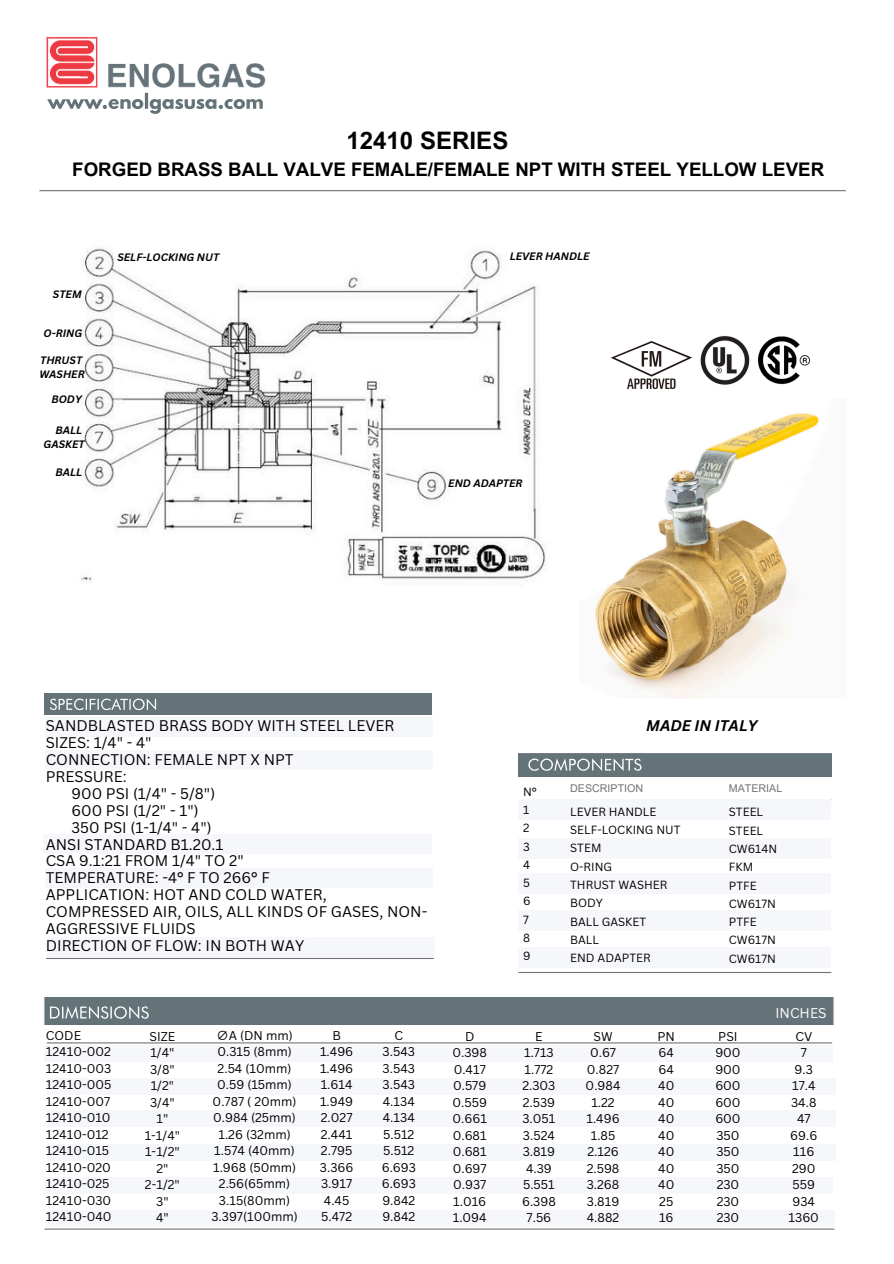
<style>
.page{position:relative;width:894px;height:1264px;background:#fff}
.page>*{position:absolute;margin:0;border:0;box-sizing:border-box;transform-origin:0 0}
.t1{font:700 24px "Arial MT Pro";color:#000}
.t2{font:700 18.75px "Arial MT Pro";color:#000}
.t3{font:15px "Canva Sans";color:#000}
.t4{font:italic 700 15px "Canva Sans";color:#000}
.t5{font:13.8px "Canva Sans";color:#fff}
.t6{font:12.3px/16.5px "Canva Sans";color:#000;text-align:center}
.t7{font:11.55px/18.3px "Canva Sans";color:#000}
.t8{font:10.65px "Arial MT Pro";color:#737373}
.t9{font:italic 700 10.5px "Canva Sans";color:#000}
.s1{font-family:"Noto Sans CJ Ksc"}
</style>
<div class="page">
<img style="left:46px;top:37px;width:220px;height:56px">
<img style="left:47px;top:93px;width:216px;height:16px">
<img style="left:80px;top:247px;width:466px;height:335px">
<hr style="left:39px;top:190px;width:806px;height:1px;background:#737373">
<div style="left:44px;top:997px;width:790px;height:27px;background:#647378"></div>
<img style="left:50px;top:1006px;width:99px;height:12px">
<div style="left:45px;top:1044px;width:787px;height:17px;background:#f6f7fb"></div>
<div style="left:47px;top:1077px;width:788px;height:17px;background:#f6f7fb"></div>
<div style="left:47px;top:1110px;width:788px;height:17px;background:#f6f7fb"></div>
<div style="left:47px;top:1144px;width:788px;height:16px;background:#f6f7fb"></div>
<div style="left:45px;top:1177px;width:787px;height:17px;background:#f6f7fb"></div>
<div style="left:46px;top:1210px;width:788px;height:17px;background:#f6f7fb"></div>
<hr style="left:47px;top:1042px;width:784px;height:1px;background:#737373">
<hr style="left:45px;top:1228px;width:789px;height:1px;background:#737373">
<img style="left:595px;top:413px;width:224px;height:286px">
<div style="left:45px;top:693px;width:387px;height:21px;background:#647378"></div>
<img style="left:50px;top:698px;width:106px;height:12px">
<div style="left:45px;top:750px;width:387px;height:19px;background:#f6f7fb"></div>
<hr style="left:46px;top:957px;width:387px;height:2px;background:#737373">
<div style="left:45px;top:717px;width:387px;height:19px;background:#f6f7fb"></div>
<div style="left:518px;top:753px;width:313px;height:23px;background:#647378"></div>
<hr style="left:518px;top:971px;width:313px;height:2px;background:#737373">
<img style="left:528px;top:758px;width:113px;height:13px">
<div style="left:518px;top:799px;width:313px;height:21px;background:#f6f7fb"></div>
<div style="left:518px;top:838px;width:313px;height:20px;background:#f6f7fb"></div>
<div style="left:518px;top:873px;width:313px;height:20px;background:#f6f7fb"></div>
<div style="left:518px;top:910px;width:313px;height:20px;background:#f6f7fb"></div>
<div style="left:518px;top:947px;width:313px;height:21px;background:#f6f7fb"></div>
<div style="left:44px;top:835px;width:388px;height:19px;background:#f6f7fb"></div>
<div style="left:45px;top:868px;width:387px;height:19px;background:#f6f7fb"></div>
<div style="left:47px;top:937px;width:387px;height:19px;background:#f6f7fb"></div>
<img style="left:611px;top:341px;width:81px;height:48px">
<img style="left:700px;top:335px;width:50px;height:50px">
<img style="left:757px;top:336px;width:54px;height:49px">
<p class="t1" style="left:346px;top:131px;width:163px">12410 SERIES</p>
<p class="t2" style="left:72px;top:163px;width:753px">FORGED BRASS BALL VALVE FEMALE/FEMALE NPT WITH STEEL YELLOW LEVER</p>
<p class="t9" style="left:53px;top:287px;width:30px">STEM</p>
<p class="t9" style="left:44px;top:326px;width:40px">O-RING</p>
<p class="t9" style="left:40px;top:352px;width:44px">THRUST</p>
<h5 class="t9" style="left:39px;top:366px;width:47px">WASHER</h5>
<p class="t9" style="left:51px;top:392px;width:32px">BODY</p>
<p class="t9" style="left:55px;top:423px;width:28px">BALL</p>
<p class="t9" style="left:44px;top:437px;width:43px">GASKET</p>
<h5 class="t9" style="left:55px;top:464px;width:28px">BALL</h5>
<h3 class="t9" style="left:117px;top:249px;width:103px">SELF-LOCKING NUT</h3>
<p class="t9" style="left:509px;top:249px;width:81px">LEVER HANDLE</p>
<h5 class="t9" style="left:448px;top:476px;width:76px">END ADAPTER</h5>
<p class="t3" style="left:46px;top:715px;width:350px">SANDBLASTED BRASS BODY WITH STEEL LEVER</p>
<p class="t3" style="left:46px;top:732px;width:107px">SIZES: 1/4" - 4"</p>
<p class="t3" style="left:46px;top:749px;width:249px">CONNECTION: FEMALE NPT X NPT</p>
<p class="t3" style="left:46px;top:766px;width:82px">PRESSURE:</p>
<p class="t3" style="left:71px;top:782px;width:145px">900 PSI (1/4" - 5/8")</p>
<p class="t3" style="left:71px;top:799px;width:128px">600 PSI (1/2" - 1")</p>
<p class="t3" style="left:71px;top:816px;width:141px">350 PSI (1-1/4" - 4")</p>
<p class="t3" style="left:46px;top:833px;width:179px">ANSI STANDARD B1.20.1</p>
<p class="t3" style="left:46px;top:850px;width:199px">CSA 9.1:21 FROM 1/4" TO 2"</p>
<p class="t3" style="left:46px;top:867px;width:225px">TEMPERATURE: -4° F TO 266° F</p>
<p class="t3" style="left:46px;top:884px;width:282px">APPLICATION: HOT AND COLD WATER,</p>
<p class="t3" style="left:46px;top:901px;width:383px">COMPRESSED AIR, OILS, ALL KINDS OF GASES, NON-</p>
<p class="t3" style="left:46px;top:917px;width:151px">AGGRESSIVE FLUIDS</p>
<p class="t3" style="left:46px;top:934px;width:260px">DIRECTION OF FLOW: IN BOTH WAY</p>
<p class="t4" style="left:646px;top:715px;width:113px">MADE IN ITALY</p>
<p class="t7" style="left:523px;top:782px;width:15px">N°</p>
<p class="t8" style="left:570px;top:784px;width:74px">DESCRIPTION</p>
<p class="t7" style="left:523px;top:800px;width:9px">1<br>2<br>3<br>4<br>5<br>6<br>7<br>8<br>9</p>
<p class="t8" style="left:728px;top:784px;width:55px">MATERIAL</p>
<p class="t7" style="left:570px;top:802px;width:112px">LEVER HANDLE<br>SELF-LOCKING NUT<br>STEM<br>O-RING<br>THRUST WASHER<br>BODY<br>BALL GASKET<br>BALL<br>END ADAPTER</p>
<p class="t7" style="left:728px;top:802px;width:50px">STEEL<br>STEEL<br>CW614N<br>FKM<br>PTFE<br>CW617N<br>PTFE<br>CW617N<br>CW617N</p>
<p class="t5" style="left:775px;top:1002px;width:53px">INCHES</p>
<p class="t6" style="left:46px;top:1026px;width:67px;text-align:left">CODE<br>12410-002<br>12410-003<br>12410-005<br>12410-007<br>12410-010<br>12410-012<br>12410-015<br>12410-020<br>12410-025<br>12410-030<br>12410-040</p>
<h1 class="t6" style="left:145px;top:1027px;width:37px">SIZE<br>1/4"<br>3/8"<br>1/2"<br>3/4"<br>1"<br>1-1/4"<br>1-1/2"<br>2"<br>2-1/2"<br>3"<br>4"</h1>
<h2 class="t6" style="left:211px;top:1026px;width:88px"><span class="s1">∅</span>A (DN mm)<br>0.315 (8mm)<br>2.54 (10mm)<br>0.59 (15mm)<br>0.787 ( 20mm)<br>0.984 (25mm)<br>1.26 (32mm)<br>1.574 (40mm)<br>1.968 (50mm)<br>2.56(65mm)<br>3.15(80mm)<br>3.397(100mm)</h2>
<p class="t6" style="left:320px;top:1026px;width:35px">B<br>1.496<br>1.496<br>1.614<br>1.949<br>2.027<br>2.441<br>2.795<br>3.366<br>3.917<br>4.45<br>5.472</p>
<p class="t6" style="left:381px;top:1026px;width:36px">C<br>3.543<br>3.543<br>3.543<br>4.134<br>4.134<br>5.512<br>5.512<br>6.693<br>6.693<br>9.842<br>9.842</p>
<p class="t6" style="left:452px;top:1027px;width:36px">D<br>0.398<br>0.417<br>0.579<br>0.559<br>0.661<br>0.681<br>0.681<br>0.697<br>0.937<br>1.016<br>1.094</p>
<p class="t6" style="left:522px;top:1027px;width:35px">E<br>1.713<br>1.772<br>2.303<br>2.539<br>3.051<br>3.524<br>3.819<br>4.39<br>5.551<br>6.398<br>7.56</p>
<p class="t6" style="left:585px;top:1027px;width:36px">SW<br>0.67<br>0.827<br>0.984<br>1.22<br>1.496<br>1.85<br>2.126<br>2.598<br>3.268<br>3.819<br>4.882</p>
<p class="t6" style="left:657px;top:1027px;width:19px;text-align:left">PN<br>64<br>64<br>40<br>40<br>40<br>40<br>40<br>40<br>40<br>25<br>16</p>
<p class="t6" style="left:715px;top:1027px;width:27px;text-align:left">PSI<br>900<br>900<br>600<br>600<br>600<br>350<br>350<br>350<br>230<br>230<br>230</p>
<p class="t6" style="left:788px;top:1027px;width:32px">CV<br>7<br>9.3<br>17.4<br>34.8<br>47<br>69.6<br>116<br>290<br>559<br>934<br>1360</p>
</div>
